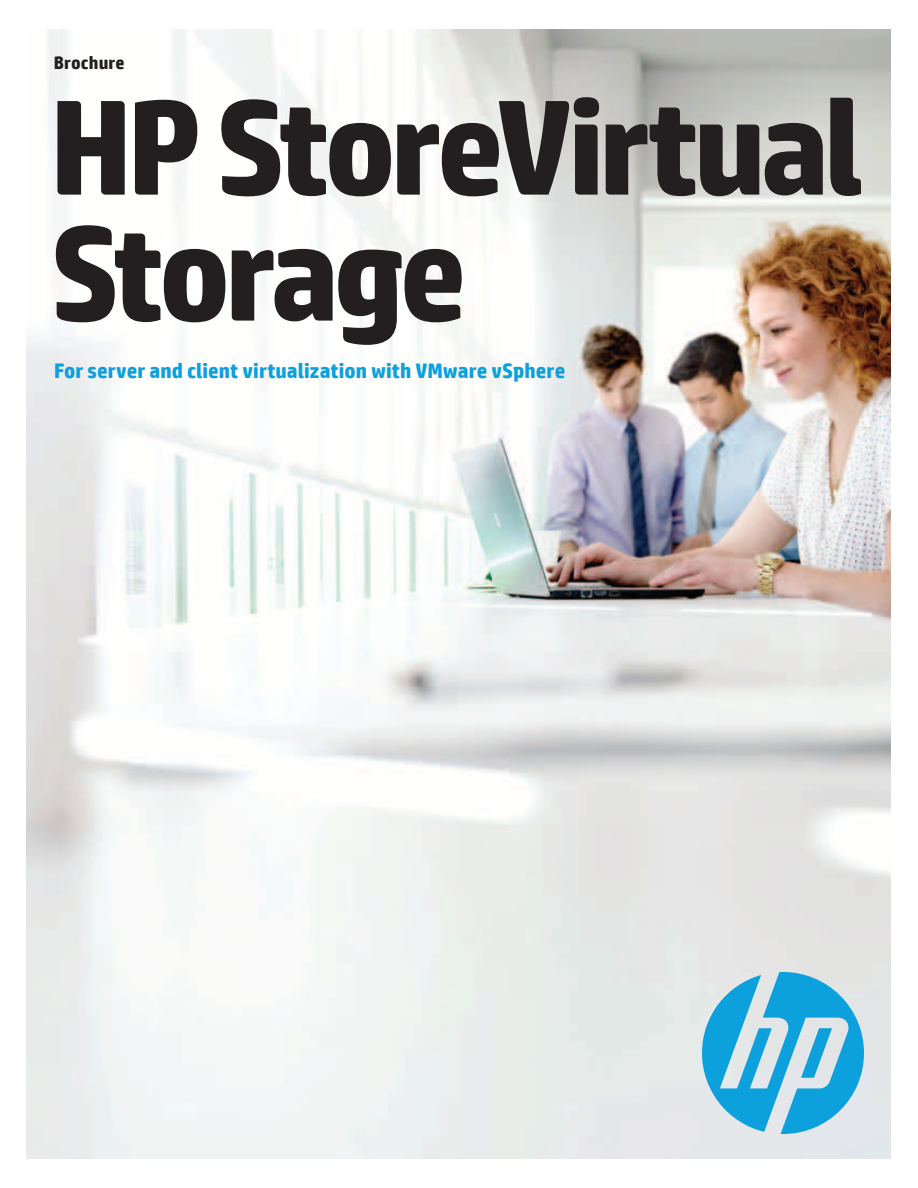
<style>
.page{position:relative;width:918px;height:1188px;background:#fff}
.page>*{position:absolute;margin:0;border:0;box-sizing:border-box;transform-origin:0 0}
.t1{font:700 135px/126px "HP Simplified";letter-spacing:-.045em;color:#231f20}
.t2{font:700 21px "HP Simplified";color:#0ca0dd}
.t3{font:700 18px "HP Simplified";letter-spacing:.005em;color:#231f20}
</style>
<div class="page">
<img style="left:27px;top:29px;width:864px;height:1129px">
<svg style="left:702px;top:972px;width:162px;height:162px;background:#72c1e1"></svg>
<p class="t3" style="left:54px;top:52px;width:72px">Brochure</p>
<h1 class="t1" style="left:49px;top:83px;width:816px">HP StoreVirtual<br>Storage</h1>
<p class="t2" style="left:54px;top:359px;width:513px">For server and client virtualization with VMware vSphere</p>
</div>
